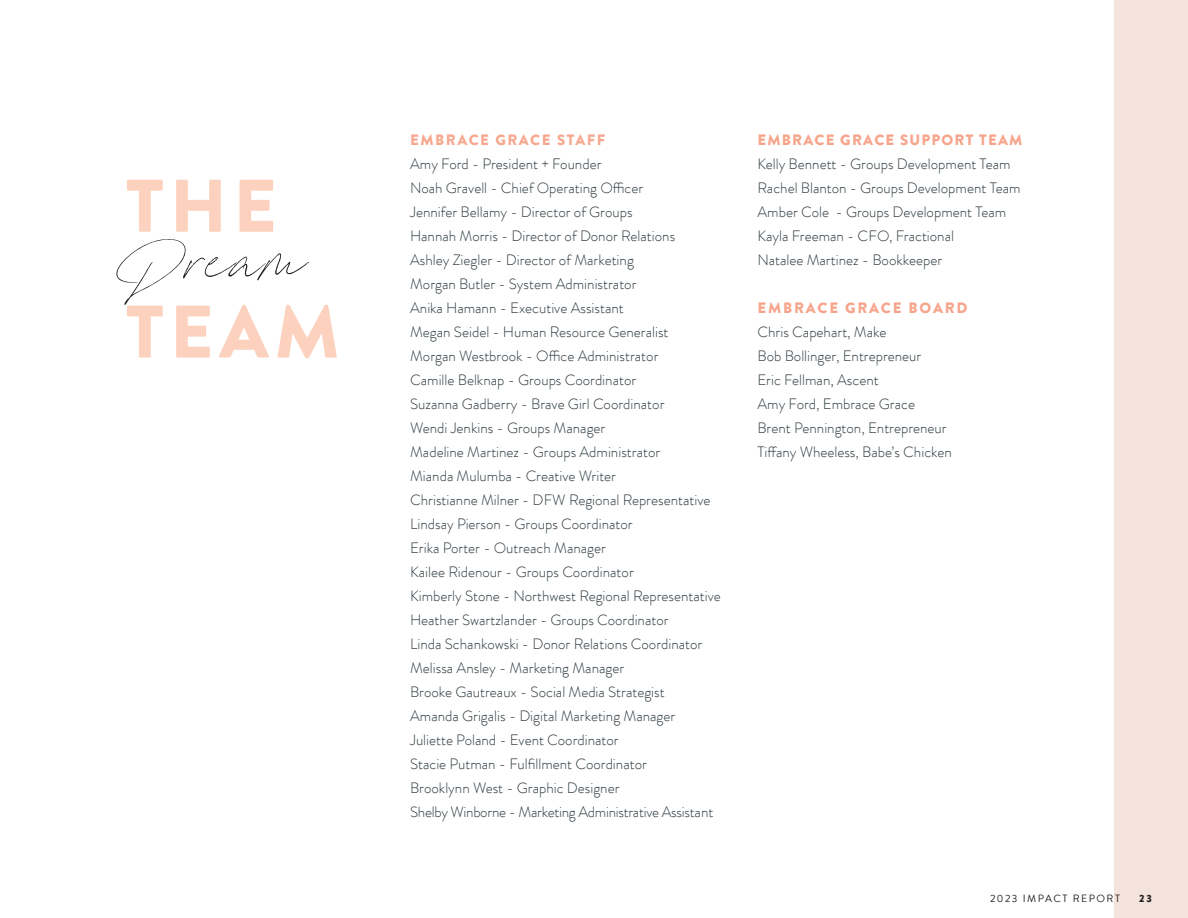
<style>
.page{position:relative;width:1188px;height:918px;background:#fff}
.page>*{position:absolute;margin:0;border:0;box-sizing:border-box;transform-origin:0 0}
.t1{font:111.9px "Sebastian Bobby Slanted";color:#231f20}
.t2{font:900 74.4px "Brandon Grotesque";letter-spacing:.08em;color:#fcd2bf}
.t3{font:300 15px "Brandon Grotesque";color:#2f3b41}
.t4{font:300 15px "Brandon Grotesque";letter-spacing:-.02em;color:#2f3b41}
.t5{font:900 15px "Brandon Grotesque";letter-spacing:.08em;color:#f7a48b}
.t6{font:900 15px "Brandon Grotesque";letter-spacing:.1em;color:#f7a88e}
.t7{font:900 15px "Brandon Grotesque";letter-spacing:.12em;color:#f7a48b}
.t8{font:10.5px "Brandon Grotesque";letter-spacing:.14em;color:#231f20}
.t9{font:900 10.5px "Brandon Grotesque";color:#231f20}
.s1{font-size:90px}
</style>
<div class="page">
<div style="left:1115px;top:0;width:73px;height:918px;background:#f4e4db"></div>
<p class="t2" style="left:126px;top:153px;width:152px">THE</p>
<p class="t1" style="left:111px;top:192px;width:194px"><span class="s1">D</span>ream</p>
<p class="t2" style="left:126px;top:279px;width:215px">TEAM</p>
<p class="t6" style="left:410px;top:130px;width:196px">EMBRACE GRACE STAFF</p>
<p class="t3" style="left:410px;top:154px;width:193px">Amy Ford - President + Founder</p>
<p class="t3" style="left:410px;top:178px;width:235px">Noah Gravell - Chief Operating Officer</p>
<p class="t3" style="left:410px;top:202px;width:224px">Jennifer Bellamy - Director of Groups</p>
<p class="t3" style="left:410px;top:226px;width:267px">Hannah Morris - Director of Donor Relations</p>
<p class="t3" style="left:410px;top:250px;width:225px">Ashley Ziegler - Director of Marketing</p>
<p class="t3" style="left:410px;top:274px;width:228px">Morgan Butler - System Administrator</p>
<p class="t3" style="left:410px;top:298px;width:215px">Anika Hamann - Executive Assistant</p>
<p class="t3" style="left:410px;top:322px;width:260px">Megan Seidel - Human Resource Generalist</p>
<p class="t3" style="left:410px;top:346px;width:250px">Morgan Westbrook - Office Administrator</p>
<p class="t3" style="left:410px;top:370px;width:228px">Camille Belknap - Groups Coordinator</p>
<p class="t3" style="left:410px;top:394px;width:256px">Suzanna Gadberry - Brave Girl Coordinator</p>
<p class="t3" style="left:410px;top:418px;width:197px">Wendi Jenkins - Groups Manager</p>
<p class="t3" style="left:410px;top:442px;width:252px">Madeline Martinez - Groups Administrator</p>
<p class="t3" style="left:410px;top:466px;width:208px">Mianda Mulumba - Creative Writer</p>
<p class="t3" style="left:410px;top:490px;width:302px">Christianne Milner - DFW Regional Representative</p>
<p class="t3" style="left:410px;top:514px;width:224px">Lindsay Pierson - Groups Coordinator</p>
<p class="t3" style="left:410px;top:538px;width:197px">Erika Porter - Outreach Manager</p>
<p class="t3" style="left:410px;top:562px;width:225px">Kailee Ridenour - Groups Coordinator</p>
<p class="t3" style="left:410px;top:586px;width:312px">Kimberly Stone - Northwest Regional Representative</p>
<p class="t3" style="left:410px;top:610px;width:260px">Heather Swartzlander - Groups Coordinator</p>
<p class="t3" style="left:410px;top:634px;width:294px">Linda Schankowski - Donor Relations Coordinator</p>
<p class="t3" style="left:410px;top:658px;width:216px">Melissa Ansley - Marketing Manager</p>
<p class="t3" style="left:410px;top:682px;width:256px">Brooke Gautreaux - Social Media Strategist</p>
<p class="t3" style="left:410px;top:706px;width:267px">Amanda Grigalis - Digital Marketing Manager</p>
<p class="t3" style="left:410px;top:730px;width:210px">Juliette Poland - Event Coordinator</p>
<p class="t3" style="left:410px;top:754px;width:238px">Stacie Putman - Fulfillment Coordinator</p>
<p class="t3" style="left:410px;top:778px;width:211px">Brooklynn West - Graphic Designer</p>
<p class="t4" style="left:410px;top:802px;width:305px">Shelby Winborne - Marketing Administrative Assistant</p>
<p class="t5" style="left:758px;top:130px;width:266px">EMBRACE GRACE SUPPORT TEAM</p>
<p class="t3" style="left:758px;top:154px;width:255px">Kelly Bennett - Groups Development Team</p>
<p class="t3" style="left:758px;top:178px;width:265px">Rachel Blanton - Groups Development Team</p>
<p class="t3" style="left:758px;top:202px;width:250px">Amber Cole - Groups Development Team</p>
<p class="t3" style="left:758px;top:226px;width:198px">Kayla Freeman - CFO, Fractional</p>
<p class="t3" style="left:758px;top:250px;width:186px">Natalee Martinez - Bookkeeper</p>
<p class="t7" style="left:758px;top:298px;width:212px">EMBRACE GRACE BOARD</p>
<p class="t3" style="left:758px;top:322px;width:131px">Chris Capehart, Make</p>
<p class="t3" style="left:758px;top:346px;width:165px">Bob Bollinger, Entrepreneur</p>
<p class="t3" style="left:758px;top:370px;width:123px">Eric Fellman, Ascent</p>
<p class="t3" style="left:758px;top:394px;width:159px">Amy Ford, Embrace Grace</p>
<p class="t3" style="left:758px;top:418px;width:191px">Brent Pennington, Entrepreneur</p>
<p class="t3" style="left:758px;top:442px;width:196px">Tiffany Wheeless, Babe’s Chicken</p>
<p class="t8" style="left:990px;top:892px;width:132px">2023 IMPACT REPORT</p>
<p class="t9" style="left:1139px;top:891px;width:14px">23</p>
</div>
